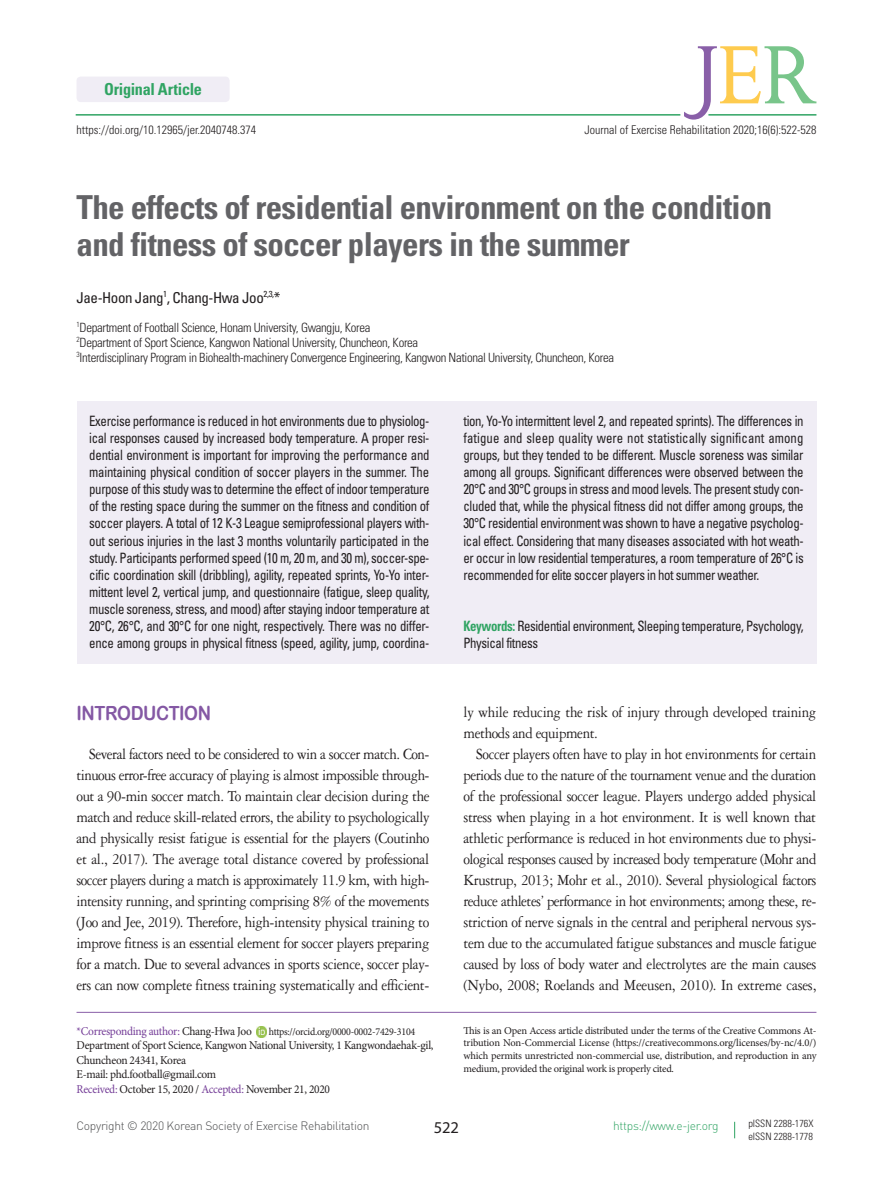
<style>
.page{position:relative;width:893px;height:1191px;background:#fff}
.page>*{position:absolute;margin:0;border:0;box-sizing:border-box;transform-origin:0 0}
.제목{font:700 condensed 33px/36.8px "Univers LT Std";letter-spacing:-.02em;color:#636366}
.본문_대제목{font:19.5px "Arial Rounded MT Bold";letter-spacing:-.025em;color:#8458a4;scale:.9 1}
.본문_영문{font:16.5px/21px "Garamond 3 LT Std";letter-spacing:-.02em;color:#231f20;text-align:justify;scale:.9 1}
.t1{font:700 condensed 16.5px "Univers LT Std";letter-spacing:-.02em;color:#30a463}
.t2{font:16.5px "Myriad Pro";color:#231f20}
.저자{font:condensed 15px "Univers LT Std";letter-spacing:-.03em;color:#231f20}
.t3{font:condensed 14.25px/17.1px "Univers LT Std";letter-spacing:-.03em;color:#231f20;text-align:justify;scale:.9 1}
.저자소속{font:300 condensed 12.75px "Univers LT Std";letter-spacing:-.025em;color:#231f20}
.교신저자{font:12px/14.4px "Minion Pro";letter-spacing:-.025em;color:#231f20;scale:.95 1}
.doi_단락{font:300 condensed 12px "Univers LT Std";color:#231f20}
.t4{font:300 12px "DIN Pro";letter-spacing:-.025em;color:#4b4c4d}
.교신저자-2{font:12px "Minion Pro";letter-spacing:-.03em;color:#753e98;scale:.95 1}
.t5{font:300 12px "DIN Pro";letter-spacing:-.025em;color:#30a463}
.교신저자-3{font:10.5px/12.6px "Minion Pro";letter-spacing:-.025em;color:#231f20;text-align:justify}
.교신저자-4{font:10.5px "Minion Pro";letter-spacing:-.025em;color:#231f20;scale:.95 1}
.t6{font:300 condensed 10.2px "Univers LT Std";color:#231f20}
.s1{font-weight:700;color:#30a463}
.s2{color:#231f20}
.s3{color:#753e98}
</style>
<div class="page">
<hr style="left:77px;top:1012px;width:739px;height:1px;background:#895fa8">
<svg style="left:734px;top:1121px;width:1px;height:17px"></svg>
<svg style="left:256px;top:1026px;width:11px;height:11px"></svg>
<div style="left:77px;top:401px;width:739px;height:262px;background:#f0edf5"></div>
<div style="left:77px;top:77px;width:153px;height:25px;background:#f0edf5;border-radius:4px"></div>
<hr style="left:76px;top:114px;width:604px;height:2px;background:#30a463">
<svg style="left:684px;top:46px;width:132px;height:74px"></svg>
<p class="t1" style="left:104px;top:79px;width:99px">Original Article</p>
<p class="doi_단락" style="left:77px;top:123px;width:181px">https://doi.org/10.12965/jer.2040748.374</p>
<p class="doi_단락" style="left:585px;top:123px;width:233px">Journal of Exercise Rehabilitation 2020;16(6):522-528</p>
<p class="제목" style="left:77px;top:188px;width:697px">The effects of residential environment on the condition and fitness of soccer players in the summer</p>
<p class="저자" style="left:77px;top:288px;width:206px">Jae-Hoon Jang<sup>1</sup>, Chang-Hwa Joo<sup>2,3,</sup>*</p>
<p class="저자소속" style="left:77px;top:320px;width:295px"><sup>1</sup>Department of Football Science, Honam University, Gwangju, Korea</p>
<p class="저자소속" style="left:77px;top:335px;width:343px"><sup>2</sup>Department of Sport Science, Kangwon National University, Chuncheon, Korea</p>
<p class="저자소속" style="left:77px;top:350px;width:539px"><sup>3</sup>Interdisciplinary Program in Biohealth-machinery Convergence Engineering, Kangwon National University, Chuncheon, Korea</p>
<p class="t3" style="left:89px;top:412px;width:380px">Exercise performance is reduced in hot environments due to physiolog&shy;ical responses caused by increased body temperature. A proper resi&shy;dential environment is important for improving the performance and maintaining physical condition of soccer players in the summer. The purpose of this study was to determine the effect of indoor temperature of the resting space during the summer on the fitness and condition of soccer players. A total of 12 K-3 League semiprofessional players with&shy;out serious injuries in the last 3 months voluntarily participated in the study. Participants performed speed (10 m, 20 m, and 30 m), soccer-spe&shy;cific coordination skill (dribbling), agility, repeated sprints, Yo-Yo inter&shy;mittent level 2, vertical jump, and questionnaire (fatigue, sleep quality, muscle soreness, stress, and mood) after staying indoor temperature at 20°C, 26°C, and 30°C for one night, respectively. There was no differ&shy;ence among groups in physical fitness (speed, agility, jump, coordina-</p>
<p class="t3" style="left:463px;top:412px;width:379px">tion, Yo-Yo intermittent level 2, and repeated sprints). The differences in fatigue and sleep quality were not statistically significant among groups, but they tended to be different. Muscle soreness was similar among all groups. Significant differences were observed between the 20°C and 30°C groups in stress and mood levels. The present study con&shy;cluded that, while the physical fitness did not differ among groups, the 30°C residential environment was shown to have a negative psycholog&shy;ical effect. Considering that many diseases associated with hot weath&shy;er occur in low residential temperatures, a room temperature of 26°C is recommended for elite soccer players in hot summer weather.</p>
<p class="t3" style="left:463px;top:617px;width:379px"><span class="s1">Keywords:</span> Residential environment, Sleeping temperature, Psychology,<br>Physical fitness</p>
<p class="본문_대제목" style="left:77px;top:701px;width:151px">INTRODUCTION</p>
<p class="본문_영문" style="left:77px;top:743px;width:394px;text-indent:13px">Several factors need to be considered to win a soccer match. Con&shy;tinuous error-free accuracy of playing is almost impossible through&shy;out a 90-min soccer match. To maintain clear decision during the match and reduce skill-related errors, the ability to psychologically and physically resist fatigue is essential for the players (Coutinho et al., 2017). The average total distance covered by professional soccer players during a match is approximately 11.9 km, with high&shy;intensity running, and sprinting comprising 8% of the movements (Joo and Jee, 2019). Therefore, high-intensity physical training to improve fitness is an essential element for soccer players preparing for a match. Due to several advances in sports science, soccer play&shy;ers can now complete fitness training systematically and efficient-</p>
<p class="교신저자-2" style="left:77px;top:1023px;width:186px">*Corresponding author: <span class="s2">Chang-Hwa Joo</span></p>
<p class="교신저자-4" style="left:269px;top:1024px;width:156px">https://orcid.org/0000-0002-7429-3104</p>
<p class="교신저자" style="left:77px;top:1038px;width:377px">Department of Sport Science, Kangwon National University, 1 Kangwondaehak-gil,<br>Chuncheon 24341, Korea</p>
<p class="교신저자" style="left:77px;top:1067px;width:149px">E-mail: phd.football@gmail.com</p>
<p class="교신저자" style="left:77px;top:1081px;width:268px"><span class="s3">Received:</span> October 15, 2020 / <span class="s3">Accepted:</span> November 21, 2020</p>
<p class="본문_영문" style="left:463px;top:701px;width:393px">ly while reducing the risk of injury through developed training methods and equipment.</p>
<p class="본문_영문" style="left:463px;top:743px;width:394px;text-indent:13px">Soccer players often have to play in hot environments for certain periods due to the nature of the tournament venue and the duration of the professional soccer league. Players undergo added physical stress when playing in a hot environment. It is well known that athletic performance is reduced in hot environments due to physi&shy;ological responses caused by increased body temperature (Mohr and Krustrup, 2013; Mohr et al., 2010). Several physiological factors reduce athletes’ performance in hot environments; among these, re&shy;striction of nerve signals in the central and peripheral nervous sys&shy;tem due to the accumulated fatigue substances and muscle fatigue caused by loss of body water and electrolytes are the main causes (Nybo, 2008; Roelands and Meeusen, 2010). In extreme cases,</p>
<p class="교신저자-3" style="left:463px;top:1024px;width:355px">This is an Open Access article distributed under the terms of the Creative Commons At&shy;tribution Non-Commercial License (https://creativecommons.org/licenses/by-nc/4.0/) which permits unrestricted non-commercial use, distribution, and reproduction in any medium, provided the original work is properly cited.</p>
<p class="t4" style="left:77px;top:1118px;width:295px">Copyright © 2020 Korean Society of Exercise Rehabilitation</p>
<p class="t5" style="left:613px;top:1118px;width:107px">https://www.e-jer.org</p>
<p class="t6" style="left:748px;top:1117px;width:67px">pISSN 2288-176X</p>
<p class="t6" style="left:748px;top:1129px;width:66px">eISSN 2288-1778</p>
<p class="t2" style="left:434px;top:1116px;width:27px">522</p>
</div>
